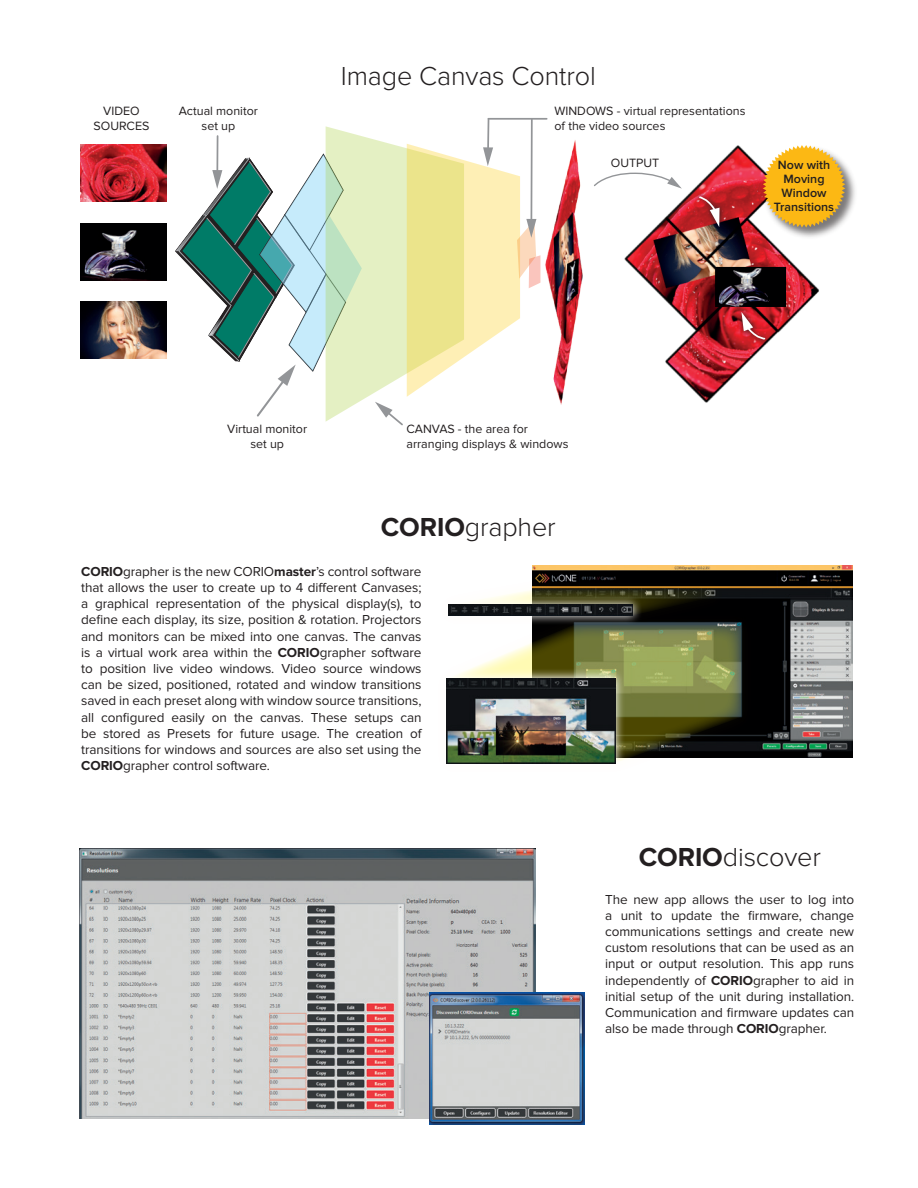
<style>
.page{position:relative;width:918px;height:1188px;background:#fff}
.page>*{position:absolute;margin:0;border:0;box-sizing:border-box;transform-origin:0 0}
.t1{font:300 27px "Proxima Nova";letter-spacing:-.005em;color:#231f20}
.t2{font:13.5px/16.2px "Proxima Nova";letter-spacing:-.005em;color:#231f20;text-align:justify}
.t3{font:12.45px/15px "Proxima Nova";color:#231f20;text-align:center}
.t4{font:600 12.45px/13.8px "Proxima Nova";color:#231f20;text-align:center}
.s1{font-weight:700}
</style>
<div class="page">
<img style="left:540px;top:118px;width:43px;height:287px">
<img style="left:624px;top:145px;width:195px;height:258px">
<img style="left:80px;top:144px;width:87px;height:54px">
<img style="left:81px;top:145px;width:85px;height:53px">
<img style="left:80px;top:198px;width:87px;height:78px">
<img style="left:80px;top:223px;width:86px;height:53px">
<img style="left:80px;top:276px;width:87px;height:83px">
<img style="left:80px;top:301px;width:86px;height:58px">
<svg style="left:594px;top:172px;width:88px;height:17px"></svg>
<hr style="left:488px;top:118px;width:59px;height:2px;background:#939598">
<img style="left:760px;top:145px;width:95px;height:98px">
<svg style="left:763px;top:145px;width:82px;height:83px;background:#f1be47"></svg>
<img style="left:692px;top:189px;width:36px;height:46px">
<svg style="left:698px;top:196px;width:22px;height:31px"></svg>
<img style="left:734px;top:305px;width:39px;height:42px">
<svg style="left:741px;top:312px;width:25px;height:28px"></svg>
<svg style="left:175px;top:118px;width:365px;height:308px"></svg>
<img style="left:532px;top:566px;width:321px;height:191px">
<div style="left:431px;top:608px;width:326px;height:171px;background:#fff101;opacity:.1"></div>
<svg style="left:447px;top:625px;width:295px;height:138px;background:#7f8455"></svg>
<svg style="left:437px;top:668px;width:188px;height:105px"></svg>
<img style="left:447px;top:678px;width:169px;height:85px">
<div style="left:433px;top:573px;width:298px;height:59px;background:#fff101;opacity:.1"></div>
<svg style="left:449px;top:589px;width:266px;height:27px;background:#434335"></svg>
<svg style="left:439px;top:595px;width:203px;height:30px"></svg>
<img style="left:449px;top:605px;width:184px;height:11px">
<img style="left:80px;top:849px;width:456px;height:270px">
<img style="left:430px;top:993px;width:154px;height:131px">
<p class="t3" style="left:94px;top:103px;width:57px">VIDEO<br>SOURCES</p>
<p class="t3" style="left:179px;top:103px;width:81px">Actual monitor set up</p>
<p class="t1" style="left:341px;top:61px;width:257px">Image Canvas Control</p>
<p class="t3" style="left:555px;top:103px;width:192px;text-align:left">WINDOWS - virtual representations of the video sources</p>
<p class="t3" style="left:611px;top:155px;width:50px">OUTPUT</p>
<p class="t4" style="left:774px;top:158px;width:62px">Now with<br>Moving<br>Window<br>Transitions</p>
<p class="t3" style="left:227px;top:421px;width:81px">Virtual monitor set up</p>
<p class="t3" style="left:406px;top:421px;width:164px;text-align:left">CANVAS - the area for arranging displays &amp; windows</p>
<p class="t1" style="left:381px;top:511px;width:176px"><span class="s1">CORIO</span>grapher</p>
<p class="t2" style="left:81px;top:563px;width:342px"><span class="s1">CORIO</span>grapher is the new CORIO<span class="s1">master</span>’s control software that allows the user to create up to 4 different Canvases; a graphical representation of the physical display(s), to define each display, its size, position &amp; rotation. Projectors and monitors can be mixed into one canvas. The canvas is a virtual work area within the <span class="s1">CORIO</span>grapher software to position live video windows. Video source windows can be sized, positioned, rotated and window transitions saved in each preset along with window source transitions, all configured easily on the canvas. These setups can be stored as Presets for future usage. The creation of transitions for windows and sources are also set using the <span class="s1">CORIO</span>grapher control software.</p>
<p class="t1" style="left:639px;top:842px;width:184px"><span class="s1">CORIO</span>discover</p>
<p class="t2" style="left:605px;top:891px;width:251px">The new app allows the user to log into a unit to update the firmware, change communications settings and create new custom resolutions that can be used as an input or output resolution. This app runs independently of <span class="s1">CORIO</span>grapher to aid in initial setup of the unit during installation.<br>Communication and firmware updates can also be made through <span class="s1">CORIO</span>grapher.</p>
</div>
